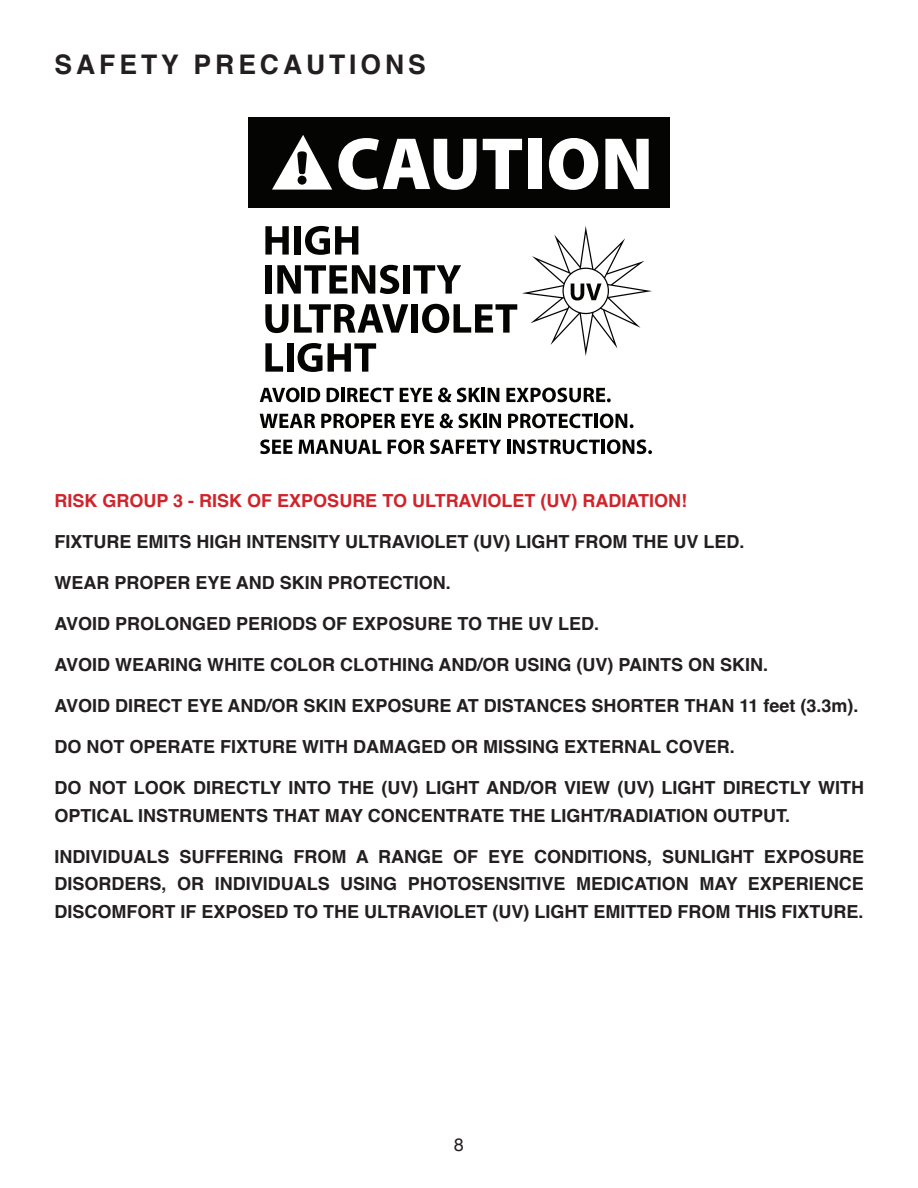
<style>
.page{position:relative;width:918px;height:1188px;background:#fff}
.page>*{position:absolute;margin:0;border:0;box-sizing:border-box;transform-origin:0 0}
.t1{font:700 27px "Helvetica";letter-spacing:.15em;color:#231f20}
.t2{font:700 18px/27.6px "Helvetica";color:#231f20}
.t3{font:700 18px "Helvetica";color:#d1232a}
.t4{font:18px "Helvetica Neue";color:#231f20}
</style>
<div class="page">
<div style="left:248px;top:117px;width:422px;height:91px;background:#040503"></div>
<svg style="left:338px;top:138px;width:139px;height:52px"></svg>
<svg style="left:483px;top:139px;width:39px;height:50px"></svg>
<div style="left:528px;top:139px;width:14px;height:50px;background:#fff"></div>
<svg style="left:549px;top:138px;width:49px;height:52px"></svg>
<svg style="left:605px;top:139px;width:44px;height:50px"></svg>
<svg style="left:272px;top:135px;width:60px;height:55px"></svg>
<svg style="left:265px;top:226px;width:387px;height:146px"></svg>
<svg style="left:260px;top:388px;width:40px;height:14px"></svg>
<hr style="left:302px;top:388px;width:3px;height:14px;background:#040503">
<svg style="left:308px;top:388px;width:12px;height:14px"></svg>
<svg style="left:327px;top:388px;width:12px;height:14px"></svg>
<hr style="left:341px;top:388px;width:3px;height:14px;background:#040503">
<svg style="left:347px;top:388px;width:47px;height:14px"></svg>
<svg style="left:400px;top:388px;width:32px;height:14px"></svg>
<svg style="left:438px;top:388px;width:42px;height:14px"></svg>
<hr style="left:482px;top:388px;width:3px;height:14px;background:#040503">
<svg style="left:488px;top:388px;width:11px;height:14px"></svg>
<svg style="left:506px;top:388px;width:105px;height:14px"></svg>
<svg style="left:260px;top:414px;width:55px;height:14px"></svg>
<svg style="left:321px;top:414px;width:74px;height:14px"></svg>
<svg style="left:401px;top:414px;width:33px;height:14px"></svg>
<svg style="left:440px;top:414px;width:42px;height:14px"></svg>
<hr style="left:483px;top:414px;width:3px;height:14px;background:#040503">
<svg style="left:489px;top:414px;width:12px;height:14px"></svg>
<svg style="left:508px;top:414px;width:85px;height:14px"></svg>
<hr style="left:594px;top:414px;width:4px;height:14px;background:#040503">
<svg style="left:600px;top:414px;width:34px;height:14px"></svg>
<svg style="left:260px;top:439px;width:32px;height:15px"></svg>
<svg style="left:299px;top:440px;width:82px;height:14px"></svg>
<svg style="left:388px;top:439px;width:113px;height:15px"></svg>
<hr style="left:507px;top:440px;width:3px;height:14px;background:#040503">
<svg style="left:513px;top:439px;width:87px;height:15px"></svg>
<hr style="left:602px;top:440px;width:3px;height:14px;background:#040503">
<svg style="left:607px;top:439px;width:45px;height:15px"></svg>
<p class="t1" style="left:55px;top:48px;width:373px">SAFETY PRECAUTIONS</p>
<p class="t3" style="left:55px;top:489px;width:634px">RISK GROUP 3 - RISK OF EXPOSURE TO ULTRAVIOLET (UV) RADIATION!</p>
<p class="t2" style="left:55px;top:530px;width:692px">FIXTURE EMITS HIGH INTENSITY ULTRAVIOLET (UV) LIGHT FROM THE UV LED.</p>
<p class="t2" style="left:55px;top:571px;width:398px">WEAR PROPER EYE AND SKIN PROTECTION.</p>
<p class="t2" style="left:55px;top:612px;width:546px">AVOID PROLONGED PERIODS OF EXPOSURE TO THE UV LED.</p>
<p class="t2" style="left:55px;top:653px;width:715px">AVOID WEARING WHITE COLOR CLOTHING AND/OR USING (UV) PAINTS ON SKIN.</p>
<p class="t2" style="left:55px;top:694px;width:805px">AVOID DIRECT EYE AND/OR SKIN EXPOSURE AT DISTANCES SHORTER THAN 11 feet (3.3m).</p>
<p class="t2" style="left:55px;top:735px;width:682px">DO NOT OPERATE FIXTURE WITH DAMAGED OR MISSING EXTERNAL COVER.</p>
<p class="t2" style="left:55px;top:776px;width:811px">DO NOT LOOK DIRECTLY INTO THE (UV) LIGHT AND/OR VIEW (UV) LIGHT DIRECTLY WITH<br>OPTICAL INSTRUMENTS THAT MAY CONCENTRATE THE LIGHT/RADIATION OUTPUT.</p>
<p class="t2" style="left:55px;top:845px;width:811px;text-align:justify">INDIVIDUALS SUFFERING FROM A RANGE OF EYE CONDITIONS, SUNLIGHT EXPOSURE DISORDERS, OR INDIVIDUALS USING PHOTOSENSITIVE MEDICATION MAY EXPERIENCE DISCOMFORT IF EXPOSED TO THE ULTRAVIOLET (UV) LIGHT EMITTED FROM THIS FIXTURE.</p>
<p class="t4" style="left:454px;top:1132px;width:12px">8</p>
</div>
